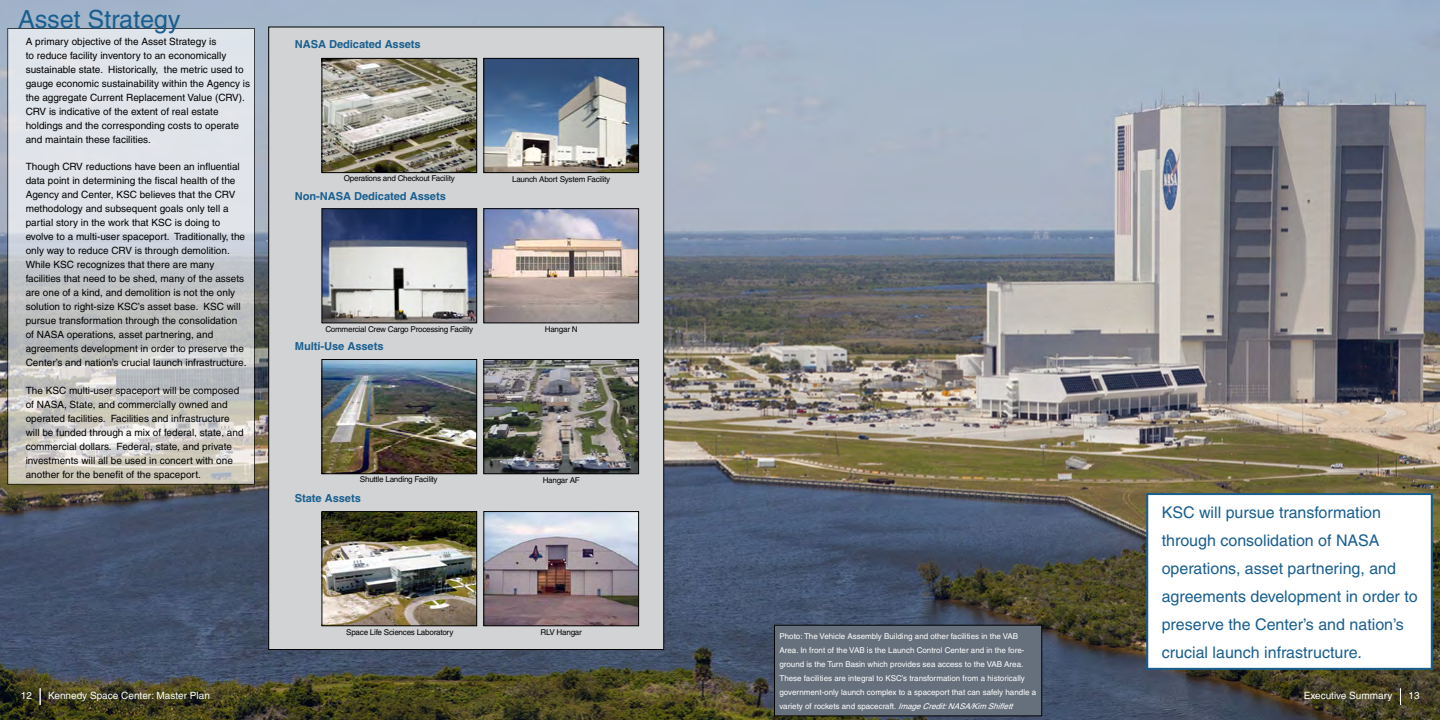
<style>
.page{position:relative;width:1440px;height:720px;background:#fff}
.page>*{position:absolute;margin:0;border:0;box-sizing:border-box;transform-origin:0 0}
.Section_Header_Text{font:25px "Helvetica";color:#185e8f}
.Quote_Text{font:16px/28px "Helvetica";color:#185e8f}
.Subheader_Text{font:700 11px "Helvetica";color:#185e8f}
.t1{font:10px/14px "Helvetica";color:#000}
.t2{font:10px "Helvetica";color:#fff}
.t3{font:8px/14px "Helvetica";color:#fff}
.Captions{font:8px "Helvetica";letter-spacing:-.025em;color:#000}
.s1{font-style:italic}
</style>
<div class="page">
<img style="left:0;top:0;width:1440px;height:720px">
<div style="left:1147px;top:494px;width:285px;height:175px;background:#fff"></div>
<div style="left:1146px;top:493px;width:287px;height:177px;border:2px solid #185e8f"></div>
<div style="left:774px;top:625px;width:268px;height:91px;background:#66707c"></div>
<div style="left:774px;top:625px;width:268px;height:91px;border:1px solid #000"></div>
<svg style="left:9px;top:30px;width:244px;height:453px;background:#d3d5d7"></svg>
<div style="left:7px;top:28px;width:248px;height:457px;border:1px solid #000"></div>
<div style="left:269px;top:27px;width:395px;height:623px;background:#d1d3d4"></div>
<img style="left:323px;top:60px;width:152px;height:111px">
<div style="left:321px;top:58px;width:156px;height:115px;border:1px solid #000"></div>
<img style="left:485px;top:60px;width:152px;height:111px">
<div style="left:483px;top:58px;width:156px;height:115px;border:1px solid #000"></div>
<img style="left:323px;top:210px;width:152px;height:111px">
<div style="left:321px;top:208px;width:156px;height:115px;border:1px solid #000"></div>
<img style="left:485px;top:210px;width:152px;height:111px">
<div style="left:483px;top:208px;width:156px;height:115px;border:1px solid #000"></div>
<img style="left:323px;top:361px;width:152px;height:111px">
<div style="left:321px;top:359px;width:156px;height:115px;border:1px solid #000"></div>
<img style="left:485px;top:361px;width:152px;height:111px">
<div style="left:483px;top:359px;width:156px;height:115px;border:1px solid #000"></div>
<img style="left:323px;top:513px;width:152px;height:111px">
<div style="left:321px;top:511px;width:156px;height:115px;border:1px solid #000"></div>
<img style="left:485px;top:513px;width:152px;height:111px">
<div style="left:483px;top:511px;width:156px;height:115px;border:1px solid #000"></div>
<svg style="left:1400px;top:688px;width:1px;height:17px"></svg>
<svg style="left:40px;top:688px;width:1px;height:17px"></svg>
<h2 class="Section_Header_Text" style="left:18px;top:5px;width:164px">Asset Strategy</h2>
<p class="t1" style="left:26px;top:34px;width:226px">A primary objective of the Asset Strategy is<br>to reduce facility inventory to an economically sustainable state. Historically, the metric used to gauge economic sustainability within the Agency is the aggregate Current Replacement Value (CRV).<br>CRV is indicative of the extent of real estate holdings and the corresponding costs to operate and maintain these facilities.</p>
<p class="t1" style="left:26px;top:160px;width:222px">Though CRV reductions have been an influential data point in determining the fiscal health of the Agency and Center, KSC believes that the CRV methodology and subsequent goals only tell a partial story in the work that KSC is doing to evolve to a multi-user spaceport. Traditionally, the only way to reduce CRV is through demolition.<br>While KSC recognizes that there are many facilities that need to be shed, many of the assets are one of a kind, and demolition is not the only solution to right-size KSC’s asset base. KSC will pursue transformation through the consolidation of NASA operations, asset partnering, and agreements development in order to preserve the Center’s and nation’s crucial launch infrastructure.</p>
<p class="t1" style="left:26px;top:383px;width:219px">The KSC multi-user spaceport will be composed of NASA, State, and commercially owned and operated facilities. Facilities and infrastructure will be funded through a mix of federal, state, and commercial dollars. Federal, state, and private investments will all be used in concert with one another for the benefit of the spaceport.</p>
<h4 class="Subheader_Text" style="left:295px;top:38px;width:128px">NASA Dedicated Assets</h4>
<p class="Captions" style="left:344px;top:174px;width:112px">Operations and Checkout Facility</p>
<p class="Captions" style="left:512px;top:175px;width:100px">Launch Abort System Facility</p>
<h4 class="Subheader_Text" style="left:295px;top:189px;width:153px">Non-NASA Dedicated Assets</h4>
<p class="Captions" style="left:325px;top:325px;width:150px">Commercial Crew Cargo Processing Facility</p>
<p class="Captions" style="left:545px;top:325px;width:34px">Hangar N</p>
<h4 class="Subheader_Text" style="left:295px;top:339px;width:90px">Multi-Use Assets</h4>
<p class="Captions" style="left:360px;top:475px;width:79px">Shuttle Landing Facility</p>
<p class="Captions" style="left:543px;top:475px;width:39px">Hangar AF</p>
<h4 class="Subheader_Text" style="left:295px;top:491px;width:68px">State Assets</h4>
<p class="Quote_Text" style="left:1162px;top:498px;width:257px">KSC will pursue transformation through consolidation of NASA operations, asset partnering, and agreements development in order to preserve the Center’s and nation’s crucial launch infrastructure.</p>
<p class="Captions" style="left:346px;top:628px;width:109px">Space Life Sciences Laboratory</p>
<p class="Captions" style="left:541px;top:628px;width:43px">RLV Hangar</p>
<p class="t3" style="left:780px;top:629px;width:258px">Photo: The Vehicle Assembly Building and other facilities in the VAB Area. In front of the VAB is the Launch Control Center and in the fore&shy;ground is the Turn Basin which provides sea access to the VAB Area.<br>These facilities are integral to KSC’s transformation from a historically government-only launch complex to a spaceport that can safely handle a variety of rockets and spacecraft. <span class="s1">ImageCredit:NASA/Kim Shiflett</span></p>
<p class="t2" style="left:21px;top:690px;width:13px">12</p>
<p class="t2" style="left:48px;top:690px;width:163px">Kennedy Space Center: Master Plan</p>
<p class="t2" style="left:1304px;top:690px;width:90px">Executive Summary</p>
<p class="t2" style="left:1409px;top:690px;width:13px">13</p>
</div>
